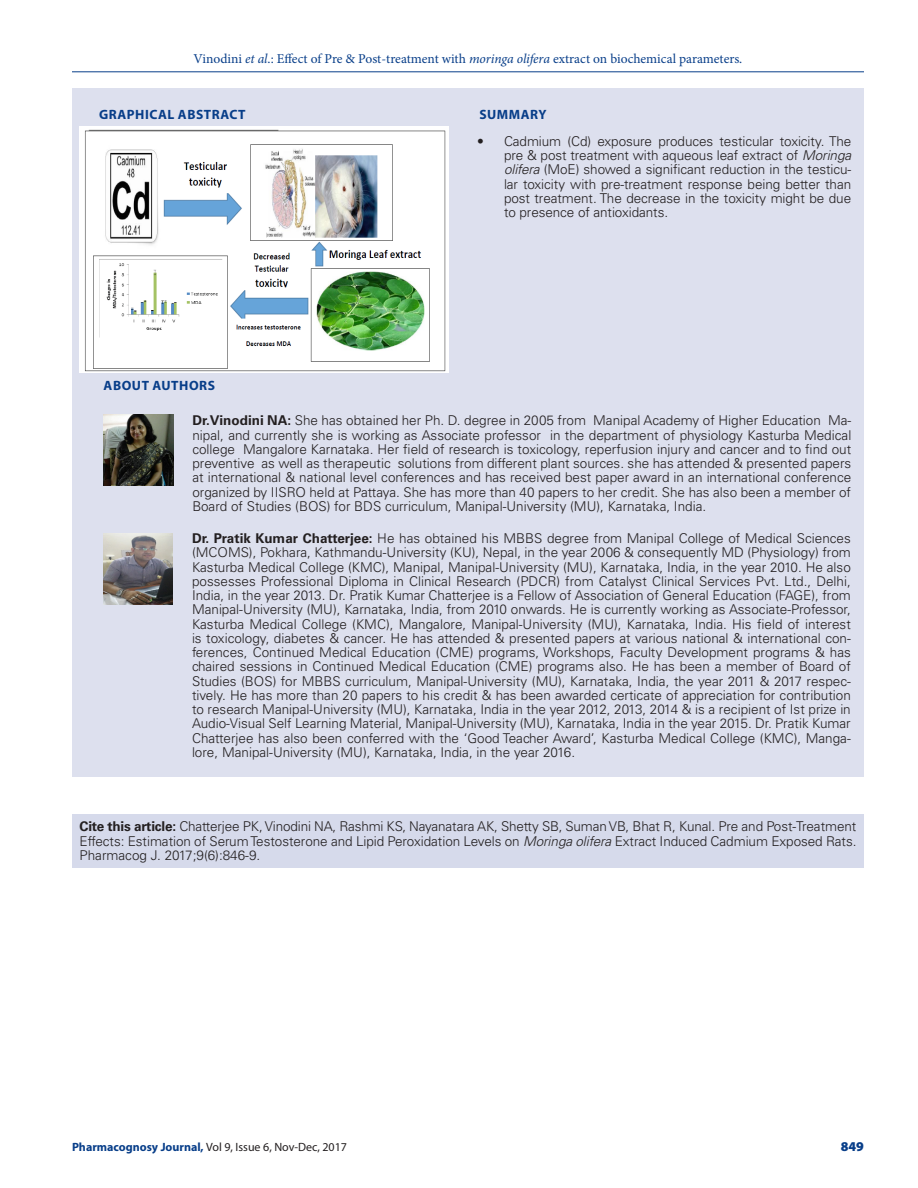
<style>
.page{position:relative;width:918px;height:1188px;background:#fff}
.page>*{position:absolute;margin:0;border:0;box-sizing:border-box;transform-origin:0 0}
.ABS_AU_TX{font:300 13.5px/14.2px "Univers LT Std";color:#231f20;text-align:justify}
.ABS_TXT{font:300 13.5px/14.2px "Univers LT Std";letter-spacing:-.005em;color:#231f20;text-align:justify}
.t1{font:13.5px "Minion Pro";color:#083e89}
.ABS_HD{font:700 13.5px "Myriad Pro";letter-spacing:.04em;color:#083e89}
.t2{font:900 13.5px "Myriad Pro";color:#083e89}
.t3{font:12px "Myriad Pro";color:#231f20}
.s1{font-style:italic}
.s2{font-weight:700}
.s3{font-weight:700;color:#083e89}
</style>
<div class="page">
<hr style="left:72px;top:72px;width:792px;height:1px;background:#083e89">
<div style="left:72px;top:814px;width:792px;height:53px;background:#d6daeb"></div>
<div style="left:72px;top:88px;width:792px;height:688px;background:#dde0ee"></div>
<img style="left:80px;top:126px;width:369px;height:247px">
<img style="left:104px;top:414px;width:69px;height:71px">
<img style="left:103px;top:534px;width:70px;height:70px">
<p class="t1" style="left:194px;top:50px;width:550px">Vinodini <span class="s1">et al</span>.: Effect of Pre &amp; Post-treatment with <span class="s1">moringa olifera</span> extract on biochemical parameters.</p>
<p class="ABS_HD" style="left:99px;top:106px;width:148px">GRAPHICAL ABSTRACT</p>
<p class="ABS_HD" style="left:479px;top:106px;width:69px">SUMMARY</p>
<p class="ABS_HD" style="left:104px;top:377px;width:113px">ABOUT AUTHORS</p>
<p class="ABS_AU_TX" style="left:504px;top:134px;width:349px;text-indent:-27px">• Cadmium (Cd) exposure produces testicular toxicity. The pre &amp; post treatment with aqueous leaf extract of <span class="s1">Moringa olifera</span> (MoE) showed a significant reduction in the testicu&shy;lar toxicity with pre-treatment response being better than post treatment. The decrease in the toxicity might be due to presence of antioxidants.</p>
<p class="ABS_AU_TX" style="left:192px;top:414px;width:660px"><span class="s2">Dr.Vinodini NA:</span> She has obtained her Ph. D. degree in 2005 from Manipal Academy of Higher Education Ma&shy;nipal, and currently she is working as Associate professor in the department of physiology Kasturba Medical college Mangalore Karnataka. Her field of research is toxicology, reperfusion injury and cancer and to find out preventive as well as therapeutic solutions from different plant sources. she has attended &amp; presented papers at international &amp; national level conferences and has received best paper award in an international conference organized by IISRO held at Pattaya. She has more than 40 papers to her credit. She has also been a member of Board of Studies (BOS) for BDS curriculum, Manipal-University (MU), Karnataka, India.</p>
<p class="ABS_AU_TX" style="left:192px;top:531px;width:660px"><span class="s2">Dr. Pratik Kumar Chatterjee:</span> He has obtained his MBBS degree from Manipal College of Medical Sciences (MCOMS), Pokhara, Kathmandu-University (KU), Nepal, in the year 2006 &amp; consequently MD (Physiology) from Kasturba Medical College (KMC), Manipal, Manipal-University (MU), Karnataka, India, in the year 2010. He also possesses Professional Diploma in Clinical Research (PDCR) from Catalyst Clinical Services Pvt. Ltd., Delhi, India, in the year 2013. Dr. Pratik Kumar Chatterjee is a Fellow of Association of General Education (FAGE), from Manipal-University (MU), Karnataka, India, from 2010 onwards. He is currently working as Associate-Professor, Kasturba Medical College (KMC), Mangalore, Manipal-University (MU), Karnataka, India. His field of interest is toxicology, diabetes &amp; cancer. He has attended &amp; presented papers at various national &amp; international con&shy;ferences, Continued Medical Education (CME) programs, Workshops, Faculty Development programs &amp; has chaired sessions in Continued Medical Education (CME) programs also. He has been a member of Board of Studies (BOS) for MBBS curriculum, Manipal-University (MU), Karnataka, India, the year 2011 &amp; 2017 respec&shy;tively. He has more than 20 papers to his credit &amp; has been awarded certicate of appreciation for contribution to research Manipal-University (MU), Karnataka, India in the year 2012, 2013, 2014 &amp; is a recipient of Ist prize in Audio-Visual Self Learning Material, Manipal-University (MU), Karnataka, India in the year 2015. Dr. Pratik Kumar Chatterjee has also been conferred with the ‘Good Teacher Award’, Kasturba Medical College (KMC), Manga&shy;lore, Manipal-University (MU), Karnataka, India, in the year 2016.</p>
<p class="ABS_TXT" style="left:80px;top:819px;width:779px"><span class="s2">Cite this article:</span> Chatterjee PK, Vinodini NA, Rashmi KS, Nayanatara AK, Shetty SB, Suman VB, Bhat R, Kunal. Pre and Post-Treatment Effects: Estimation of Serum Testosterone and Lipid Peroxidation Levels on <span class="s1">Moringa olifera</span> Extract Induced Cadmium Exposed Rats.<br>Pharmacog J. 2017;9(6):846-9.</p>
<p class="t3" style="left:72px;top:1139px;width:277px"><span class="s3">Pharmacognosy Journal,</span> Vol 9, Issue 6, Nov-Dec, 2017</p>
<p class="t2" style="left:841px;top:1137px;width:25px">849</p>
</div>
